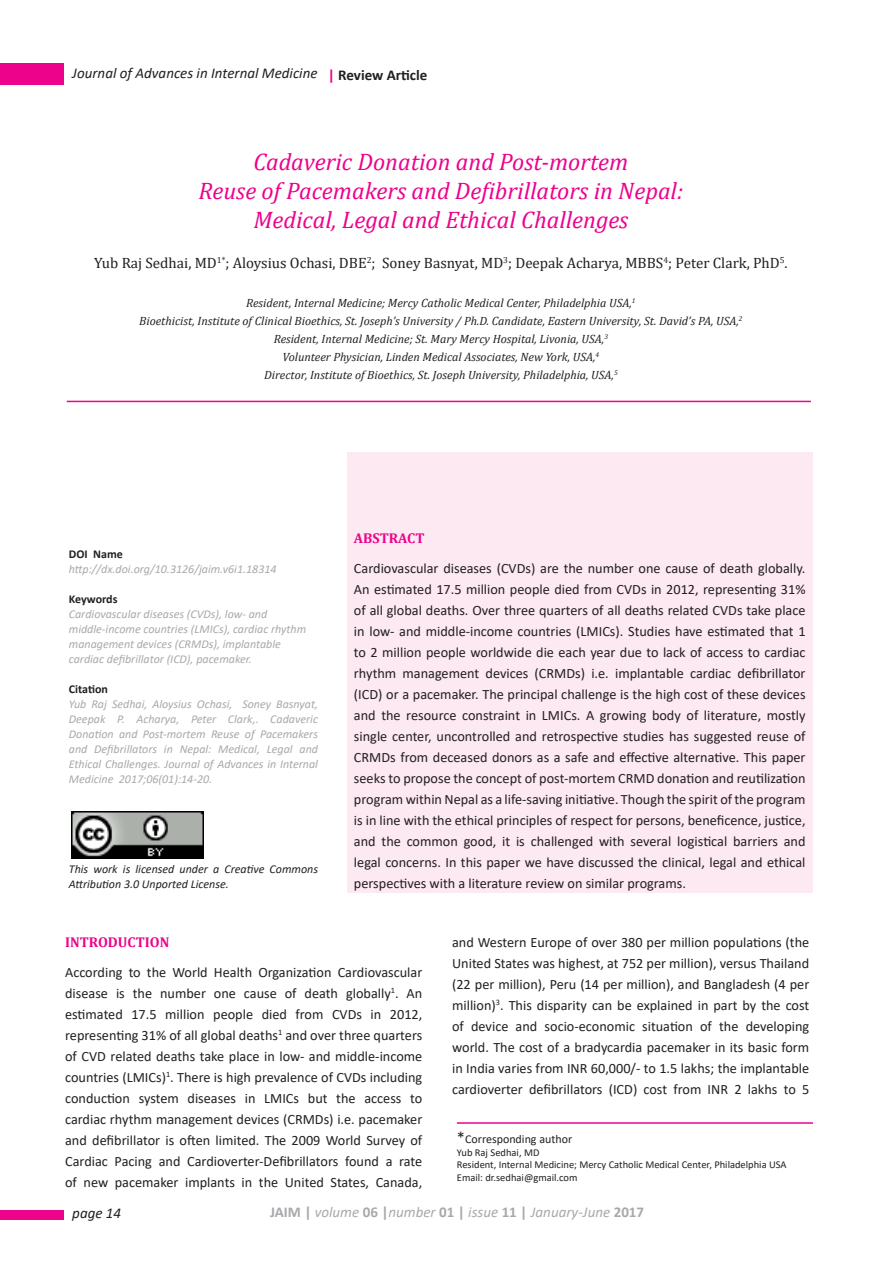
<style>
.page{position:relative;width:893px;height:1263px;background:#fff}
.page>*{position:absolute;margin:0;border:0;box-sizing:border-box;transform-origin:0 0}
.t1{font:italic 24px/28.8px "Cambria";color:#ed028c;text-align:center}
.t2{font:15px "Cambria";color:#231f20}
.t3{font:italic 15px "Calibri";color:#a8a9ad}
.t4{font:italic 15px "Calibri";color:#231f20}
.t5{font:700 15px "Calibri";color:#231f20}
.t6{font:14.25px/21px "Calibri";color:#231f20;text-align:justify}
.t7{font:700 14.25px "Cambria";color:#ed028c}
.t8{font:italic 12px/15px "Calibri";color:#a8a9ad}
.t9{font:italic 12px/18px "Cambria";color:#231f20;text-align:center}
.t10{font:italic 12px/15px "Calibri";color:#231f20}
.t11{font:700 12px "Calibri";color:#231f20}
.t12{font:12px "Calibri";color:#231f20}
.t13{font:10.5px/12.6px "Calibri";color:#231f20}
.s1{color:#ed028c}
.s2{font-size:16.5px}
.s3{font-weight:700;font-style:normal}
</style>
<div class="page">
<div style="left:0;top:64px;width:64px;height:21px;background:#ed028c"></div>
<div style="left:0;top:1210px;width:64px;height:10px;background:#ed028c"></div>
<div style="left:347px;top:452px;width:466px;height:440px;background:#fce9f1"></div>
<img style="left:72px;top:812px;width:132px;height:46px">
<hr style="left:67px;top:401px;width:744px;height:1px;background:#ed028c">
<hr style="left:457px;top:1122px;width:356px;height:2px;background:#ed028c">
<p class="t4" style="left:72px;top:63px;width:247px">Journal of Advances in Internal Medicine</p>
<p class="t5" style="left:328px;top:64px;width:101px"><span class="s1">|</span> Review Article</p>
<h1 class="t1" style="left:199px;top:147px;width:486px">Cadaveric Donation and Post-mortem<br>Reuse of Pacemakers and Defibrillators in Nepal:<br>Medical, Legal and Ethical Challenges</h1>
<p class="t2" style="left:94px;top:254px;width:695px">Yub Raj Sedhai, MD<sup>1*</sup>; Aloysius Ochasi, DBE<sup>2</sup>; Soney Basnyat, MD<sup>3</sup>; Deepak Acharya, MBBS<sup>4</sup>; Peter Clark, PhD<sup>5</sup>.</p>
<p class="t9" style="left:139px;top:294px;width:605px">Resident, Internal Medicine; Mercy Catholic Medical Center, Philadelphia USA,<sup>1<br></sup>Bioethicist, Institute of Clinical Bioethics, St. Joseph’s University / Ph.D. Candidate, Eastern University, St. David’s PA, USA,<sup>2<br></sup>Resident, Internal Medicine; St. Mary Mercy Hospital, Livonia, USA,<sup>3<br></sup>Volunteer Physician, Linden Medical Associates, New York, USA,<sup>4<br></sup>Director, Institute of Bioethics, St. Joseph University, Philadelphia, USA,<sup>5</sup></p>
<p class="t11" style="left:69px;top:546px;width:55px">DOI Name</p>
<p class="t8" style="left:69px;top:561px;width:209px">http://dx.doi.org/10.3126/jaim.v6i1.18314</p>
<p class="t11" style="left:69px;top:591px;width:50px">Keywords</p>
<p class="t8" style="left:69px;top:606px;width:239px">Cardiovascular diseases (CVDs), low- and middle-income countries (LMICs), cardiac rhythm management devices (CRMDs), implantable cardiac defibrillator (ICD), pacemaker.</p>
<p class="t11" style="left:69px;top:681px;width:41px">Citation</p>
<p class="t8" style="left:69px;top:696px;width:251px;text-align:justify">Yub Raj Sedhai, Aloysius Ochasi, Soney Basnyat, Deepak P. Acharya, Peter Clark,. Cadaveric Donation and Post-mortem Reuse of Pacemakers and Defibrillators in Nepal: Medical, Legal and Ethical Challenges. Journal of Advances in Internal Medicine 2017;06(01):14-20.</p>
<p class="t10" style="left:69px;top:861px;width:251px">This work is licensed under a Creative Commons<br>Attribution 3.0 Unported License.</p>
<p class="t7" style="left:354px;top:528px;width:72px">ABSTRACT</p>
<p class="t6" style="left:354px;top:557px;width:453px">Cardiovascular diseases (CVDs) are the number one cause of death globally.<br>An estimated 17.5 million people died from CVDs in 2012, representing 31% of all global deaths. Over three quarters of all deaths related CVDs take place in low- and middle-income countries (LMICs). Studies have estimated that 1 to 2 million people worldwide die each year due to lack of access to cardiac rhythm management devices (CRMDs) i.e. implantable cardiac defibrillator (ICD) or a pacemaker. The principal challenge is the high cost of these devices and the resource constraint in LMICs. A growing body of literature, mostly single center, uncontrolled and retrospective studies has suggested reuse of CRMDs from deceased donors as a safe and effective alternative. This paper seeks to propose the concept of post-mortem CRMD donation and reutilization program within Nepal as a life-saving initiative. Though the spirit of the program is in line with the ethical principles of respect for persons, beneficence, justice, and the common good, it is challenged with several logistical barriers and legal concerns. In this paper we have discussed the clinical, legal and ethical perspectives with a literature review on similar programs.</p>
<p class="t7" style="left:65px;top:932px;width:106px">INTRODUCTION</p>
<p class="t6" style="left:65px;top:961px;width:359px">According to the World Health Organization Cardiovascular disease is the number one cause of death globally<sup>1</sup>. An estimated 17.5 million people died from CVDs in 2012, representing 31% of all global deaths<sup>1</sup> and over three quarters of CVD related deaths take place in low- and middle-income countries (LMICs)<sup>1</sup>. There is high prevalence of CVDs including conduction system diseases in LMICs but the access to cardiac rhythm management devices (CRMDs) i.e. pacemaker and defibrillator is often limited. The 2009 World Survey of Cardiac Pacing and Cardioverter-Defibrillators found a rate of new pacemaker implants in the United States, Canada,</p>
<p class="t6" style="left:452px;top:931px;width:359px">and Western Europe of over 380 per million populations (the United States was highest, at 752 per million), versus Thailand (22 per million), Peru (14 per million), and Bangladesh (4 per million)<sup>3</sup>. This disparity can be explained in part by the cost of device and socio-economic situation of the developing world. The cost of a bradycardia pacemaker in its basic form in India varies from INR 60,000/- to 1.5 lakhs; the implantable cardioverter defibrillators (ICD) cost from INR 2 lakhs to 5</p>
<p class="t12" style="left:457px;top:1131px;width:117px"><span class="s2">*</span>Corresponding author</p>
<p class="t13" style="left:457px;top:1145px;width:331px">Yub Raj Sedhai, MD<br>Resident, Internal Medicine; Mercy Catholic Medical Center, Philadelphia USA<br>Email: dr.sedhai@gmail.com</p>
<p class="t4" style="left:72px;top:1203px;width:50px">page 14</p>
<p class="t3" style="left:270px;top:1201px;width:376px"><span class="s3">JAIM |</span> volume <span class="s3">06 |</span>number <span class="s3">01 |</span> issue <span class="s3">11 |</span> January-June <span class="s3">2017</span></p>
</div>
